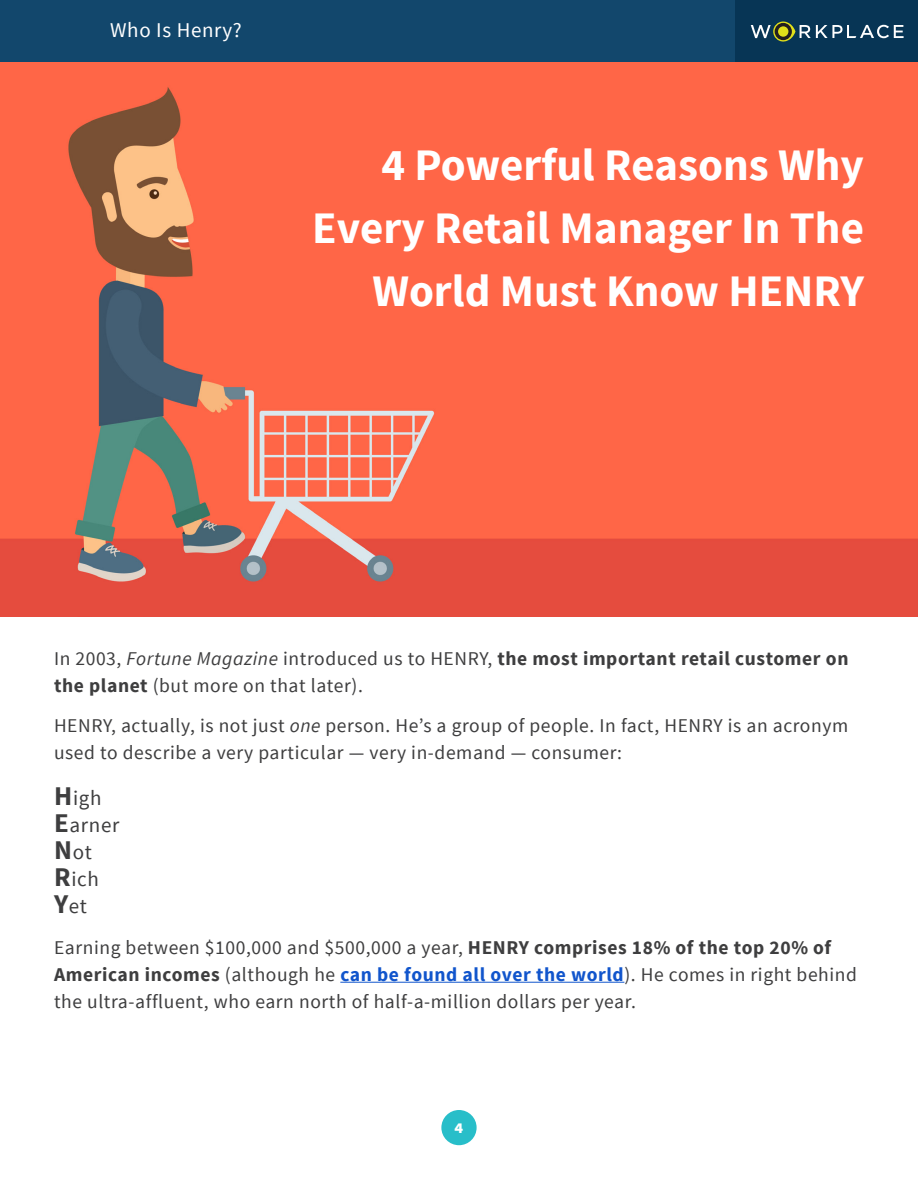
<style>
.page{position:relative;width:918px;height:1188px;background:#fff}
.page>*{position:absolute;margin:0;border:0;box-sizing:border-box;transform-origin:0 0}
.Top_Article_Title_Wh{font:700 45px/63px "Source Sans Pro";color:#fff;text-align:right}
.Body_Paragraphs{font:21px/27px "Source Sans Pro";letter-spacing:.03em;color:#3e3e3f}
.t1{font:21px "Source Sans Pro";letter-spacing:.03em;color:#fff}
.Body_Paragraphs-2{font:19.5px/27px "Source Sans Pro";letter-spacing:.03em;color:#3e3e3f}
.t2{font:700 18px "Source Sans Pro";color:#fff}
.s1{font-style:italic}
.s2{font-weight:700}
.s3{font-weight:700;font-size:27px}
.s4{font-weight:700;color:#15c}
</style>
<div class="page">
<div style="left:441px;top:1110px;width:36px;height:35px;background:#28bec9;border-radius:50%"></div>
<div style="left:0;top:0;width:754px;height:62px;background:#12476c"></div>
<div style="left:736px;top:0;width:182px;height:62px;background:#073555"></div>
<svg style="left:751px;top:21px;width:153px;height:21px"></svg>
<svg style="left:775px;top:23px;width:17px;height:17px"></svg>
<div style="left:778px;top:26px;width:10px;height:11px;background:#e1e01a;border-radius:50%"></div>
<hr style="left:340px;top:982px;width:284px;height:1px;background:#15c">
<img style="left:0;top:62px;width:918px;height:554px">
<p class="t1" style="left:110px;top:17px;width:133px">Who Is Henry?</p>
<p class="Top_Article_Title_Wh" style="left:312px;top:135px;width:553px">4 Powerful Reasons Why<br>Every Retail Manager In The<br>World Must Know HENRY</p>
<p class="Body_Paragraphs-2" style="left:54px;top:645px;width:796px">In 2003, <span class="s1">Fortune Magazine</span> introduced us to HENRY, <span class="s2">the most important retail customer on the planet</span> (but more on that later).</p>
<p class="Body_Paragraphs-2" style="left:54px;top:713px;width:796px">HENRY, actually, is not just <span class="s1">one</span> person. He’s a group of people. In fact, HENRY is an acronym used to describe a very particular — very in-demand — consumer:</p>
<p class="Body_Paragraphs" style="left:54px;top:785px;width:49px"><span class="s3">H</span>igh</p>
<p class="Body_Paragraphs" style="left:54px;top:812px;width:67px"><span class="s3">E</span>arner</p>
<p class="Body_Paragraphs" style="left:54px;top:839px;width:39px"><span class="s3">N</span>ot</p>
<p class="Body_Paragraphs" style="left:54px;top:866px;width:46px"><span class="s3">R</span>ich<br><span class="s3">Y</span>et</p>
<p class="Body_Paragraphs-2" style="left:54px;top:934px;width:804px">Earning between $100,000 and $500,000 a year, <span class="s2">HENRY comprises 18% of the top 20% of<br>American incomes</span> (although he <span class="s4">can be found all over the world</span>). He comes in right behind the ultra-affluent, who earn north of half-a-million dollars per year.</p>
<p class="t2" style="left:454px;top:1115px;width:11px">4</p>
</div>
